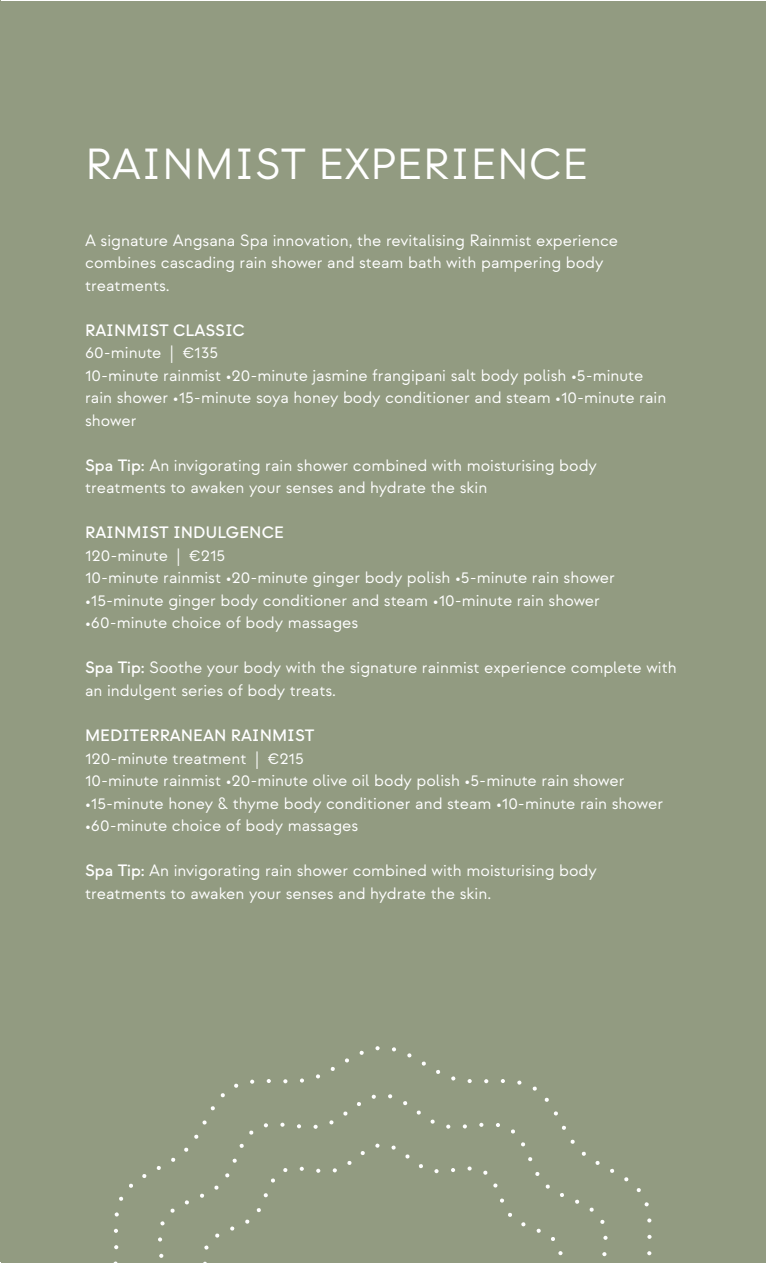
<style>
.page{position:relative;width:766px;height:1263px;background:#fff}
.page>*{position:absolute;margin:0;border:0;box-sizing:border-box;transform-origin:0 0}
.t1{font:43.5px "Strawford";color:#fff}
.t2{font:16.5px/22.5px "Strawford";color:#fff}
.t3{font:500 16.5px "Strawford";color:#fff}
.s1{font-weight:500}
</style>
<div class="page">
<hr style="left:0;top:1px;width:1px;height:1261px;background:#929b81">
<div style="left:1px;top:1px;width:764px;height:1261px;background:#929b81"></div>
<svg style="left:81px;top:1046px;width:604px;height:217px"></svg>
<svg style="left:179px;top:1143px;width:407px;height:120px"></svg>
<p class="t1" style="left:85px;top:138px;width:504px">RAINMIST EXPERIENCE</p>
<p class="t2" style="left:85px;top:229px;width:534px">A signature Angsana Spa innovation, the revitalising Rainmist experience combines cascading rain shower and steam bath with pampering body treatments.</p>
<p class="t3" style="left:85px;top:320px;width:161px">RAINMIST CLASSIC</p>
<p class="t2" style="left:85px;top:342px;width:135px">60-minute | €135</p>
<p class="t2" style="left:85px;top:364px;width:582px">10-minute rainmist •20-minute jasmine frangipani salt body polish •5-minute rain shower •15-minute soya honey body conditioner and steam •10-minute rain shower</p>
<p class="t2" style="left:85px;top:454px;width:513px"><span class="s1">Spa Tip:</span> An invigorating rain shower combined with moisturising body treatments to awaken your senses and hydrate the skin</p>
<p class="t3" style="left:85px;top:523px;width:200px">RAINMIST INDULGENCE</p>
<p class="t2" style="left:85px;top:544px;width:142px">120-minute | €215</p>
<p class="t2" style="left:85px;top:567px;width:531px">10-minute rainmist •20-minute ginger body polish •5-minute rain shower</p>
<p class="t2" style="left:85px;top:589px;width:516px">•15-minute ginger body conditioner and steam •10-minute rain shower</p>
<p class="t2" style="left:85px;top:612px;width:275px">•60-minute choice of body massages</p>
<p class="t2" style="left:85px;top:657px;width:593px"><span class="s1">Spa Tip:</span> Soothe your body with the signature rainmist experience complete with an indulgent series of body treats.</p>
<p class="t3" style="left:85px;top:725px;width:231px">MEDITERRANEAN RAINMIST</p>
<p class="t2" style="left:85px;top:747px;width:220px">120-minute treatment | €215</p>
<p class="t2" style="left:85px;top:769px;width:541px">10-minute rainmist •20-minute olive oil body polish •5-minute rain shower</p>
<p class="t2" style="left:85px;top:792px;width:579px">•15-minute honey &amp; thyme body conditioner and steam •10-minute rain shower</p>
<p class="t2" style="left:85px;top:814px;width:275px">•60-minute choice of body massages</p>
<p class="t2" style="left:85px;top:859px;width:513px"><span class="s1">Spa Tip:</span> An invigorating rain shower combined with moisturising body treatments to awaken your senses and hydrate the skin.</p>
</div>
